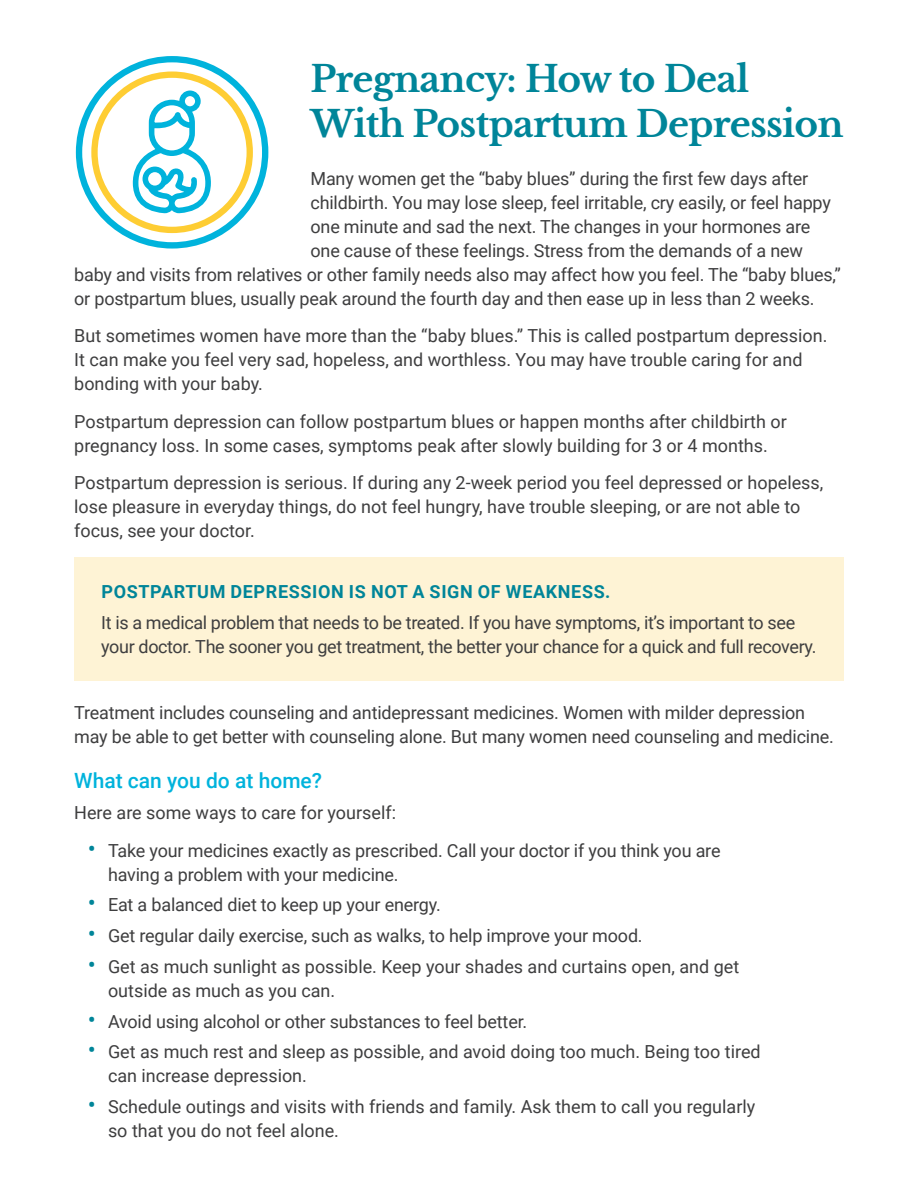
<style>
.page{position:relative;width:918px;height:1188px;background:#fff}
.page>*{position:absolute;margin:0;border:0;box-sizing:border-box;transform-origin:0 0}
.t1{font:700 36px/45px "Libre Baskerville";letter-spacing:-.02em;color:#008599}
.t2{font:500 21px "Roboto";color:#00b3dc}
.t3{font:18px/24px "Roboto";letter-spacing:-.01em;color:#3e3e3f}
.t4{font:700 18px "Roboto";letter-spacing:.035em;color:#008599}
.s1{font-size:24px;color:#008599}
</style>
<div class="page">
<div style="left:76px;top:56px;width:192px;height:193px;border:6px solid #00b3dc;border-radius:50%"></div>
<div style="left:91px;top:71px;width:162px;height:162px;border:6px solid #fecd33;border-radius:50%"></div>
<svg style="left:132px;top:90px;width:79px;height:124px"></svg>
<div style="left:74px;top:558px;width:770px;height:123px;background:#fef3d5"></div>
<h1 class="t1" style="left:310px;top:57px;width:535px">Pregnancy: How to Deal<br>With Postpartum Depression</h1>
<p class="t3" style="left:310px;top:166px;width:499px">Many women get the “baby blues” during the first few days after</p>
<p class="t3" style="left:310px;top:190px;width:522px">childbirth. You may lose sleep, feel irritable, cry easily, or feel happy</p>
<p class="t3" style="left:310px;top:214px;width:501px">one minute and sad the next. The changes in your hormones are</p>
<p class="t3" style="left:310px;top:238px;width:494px">one cause of these feelings. Stress from the demands of a new</p>
<p class="t3" style="left:74px;top:262px;width:768px">baby and visits from relatives or other family needs also may affect how you feel. The “baby blues,”</p>
<p class="t3" style="left:74px;top:286px;width:742px">or postpartum blues, usually peak around the fourth day and then ease up in less than 2 weeks.</p>
<p class="t3" style="left:74px;top:323px;width:755px">But sometimes women have more than the “baby blues.” This is called postpartum depression.<br>It can make you feel very sad, hopeless, and worthless. You may have trouble caring for and bonding with your baby.</p>
<p class="t3" style="left:74px;top:409px;width:714px">Postpartum depression can follow postpartum blues or happen months after childbirth or pregnancy loss. In some cases, symptoms peak after slowly building for 3 or 4 months.</p>
<p class="t3" style="left:74px;top:470px;width:751px">Postpartum depression is serious. If during any 2-week period you feel depressed or hopeless, lose pleasure in everyday things, do not feel hungry, have trouble sleeping, or are not able to focus, see your doctor.</p>
<p class="t4" style="left:102px;top:579px;width:510px">POSTPARTUM DEPRESSION IS NOT A SIGN OF WEAKNESS.</p>
<p class="t3" style="left:101px;top:610px;width:717px">It is a medical problem that needs to be treated. If you have symptoms, it’s important to see your doctor. The sooner you get treatment, the better your chance for a quick and full recovery.</p>
<p class="t3" style="left:74px;top:700px;width:761px">Treatment includes counseling and antidepressant medicines. Women with milder depression may be able to get better with counseling alone. But many women need counseling and medicine.</p>
<p class="t2" style="left:74px;top:766px;width:249px">What can you do at home?</p>
<p class="t3" style="left:74px;top:800px;width:323px">Here are some ways to care for yourself:</p>
<p class="t3" style="left:108px;top:838px;width:614px;text-indent:-20px"><span class="s1">•</span> Take your medicines exactly as prescribed. Call your doctor if you think you are having a problem with your medicine.</p>
<p class="t3" style="left:88px;top:892px;width:355px"><span class="s1">•</span> Eat a balanced diet to keep up your energy.</p>
<p class="t3" style="left:88px;top:923px;width:556px"><span class="s1">•</span> Get regular daily exercise, such as walks, to help improve your mood.</p>
<p class="t3" style="left:108px;top:954px;width:633px;text-indent:-20px"><span class="s1">•</span> Get as much sunlight as possible. Keep your shades and curtains open, and get outside as much as you can.</p>
<p class="t3" style="left:88px;top:1009px;width:441px"><span class="s1">•</span> Avoid using alcohol or other substances to feel better.</p>
<p class="t3" style="left:108px;top:1039px;width:654px;text-indent:-20px"><span class="s1">•</span> Get as much rest and sleep as possible, and avoid doing too much. Being too tired can increase depression.</p>
<p class="t3" style="left:108px;top:1094px;width:649px;text-indent:-20px"><span class="s1">•</span> Schedule outings and visits with friends and family. Ask them to call you regularly so that you do not feel alone.</p>
</div>
